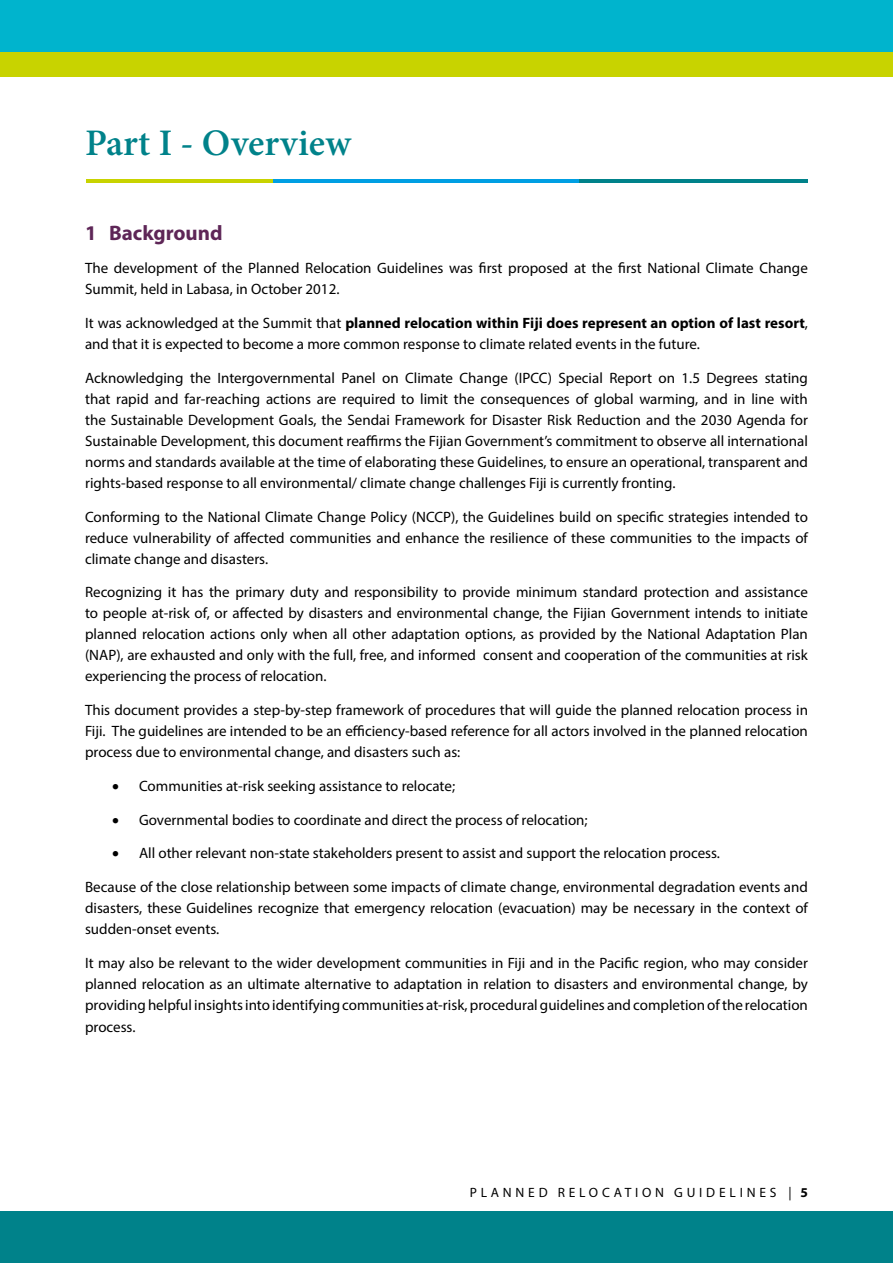
<style>
.page{position:relative;width:893px;height:1263px;background:#fff}
.page>*{position:absolute;margin:0;border:0;box-sizing:border-box;transform-origin:0 0}
.t1{font:600 37.5px "Minion Pro";letter-spacing:.005em;color:#00828a}
.t2{font:700 21px "Myriad Pro";color:#5e2657}
.t3{font:15px/21px "Myriad Pro";color:#000;text-align:justify}
.t4{font:13.5px "Myriad Pro";letter-spacing:.28em;color:#000}
.s1{font-weight:700}
</style>
<div class="page">
<div style="left:0;top:0;width:893px;height:77px;background:#c8d300"></div>
<div style="left:0;top:0;width:893px;height:52px;background:#00b4cd"></div>
<div style="left:0;top:1211px;width:893px;height:52px;background:#00828a"></div>
<hr style="left:87px;top:180px;width:721px;height:3px;background:#009fe3">
<hr style="left:87px;top:180px;width:186px;height:3px;background:#c8d300">
<hr style="left:579px;top:180px;width:229px;height:3px;background:#00828a">
<h1 class="t1" style="left:85px;top:117px;width:268px">Part I - Overview</h1>
<h2 class="t2" style="left:85px;top:219px;width:139px">1 Background</h2>
<p class="t3" style="left:85px;top:258px;width:724px">The development of the Planned Relocation Guidelines was first proposed at the first National Climate Change<br>Summit, held in Labasa, in October 2012.</p>
<p class="t3" style="left:85px;top:312px;width:724px">It was acknowledged at the Summit that <span class="s1">planned relocation within Fiji does represent an option of last resort</span>, and that it is expected to become a more common response to climate related events in the future.</p>
<p class="t3" style="left:85px;top:367px;width:724px">Acknowledging the Intergovernmental Panel on Climate Change (IPCC) Special Report on 1.5 Degrees stating that rapid and far-reaching actions are required to limit the consequences of global warming, and in line with the Sustainable Development Goals, the Sendai Framework for Disaster Risk Reduction and the 2030 Agenda for Sustainable Development, this document reaffirms the Fijian Government’s commitment to observe all international norms and standards available at the time of elaborating these Guidelines, to ensure an operational, transparent and rights-based response to all environmental/ climate change challenges Fiji is currently fronting.</p>
<p class="t3" style="left:85px;top:506px;width:724px">Conforming to the National Climate Change Policy (NCCP), the Guidelines build on specific strategies intended to reduce vulnerability of affected communities and enhance the resilience of these communities to the impacts of climate change and disasters.</p>
<p class="t3" style="left:85px;top:582px;width:724px">Recognizing it has the primary duty and responsibility to provide minimum standard protection and assistance to people at-risk of, or affected by disasters and environmental change, the Fijian Government intends to initiate planned relocation actions only when all other adaptation options, as provided by the National Adaptation Plan (NAP), are exhausted and only with the full, free, and informed consent and cooperation of the communities at risk experiencing the process of relocation.</p>
<p class="t3" style="left:85px;top:699px;width:724px">This document provides a step-by-step framework of procedures that will guide the planned relocation process in Fiji. The guidelines are intended to be an efficiency-based reference for all actors involved in the planned relocation process due to environmental change, and disasters such as:</p>
<p class="t3" style="left:112px;top:775px;width:345px">• Communities at-risk seeking assistance to relocate;</p>
<p class="t3" style="left:112px;top:809px;width:477px">• Governmental bodies to coordinate and direct the process of relocation;</p>
<p class="t3" style="left:112px;top:843px;width:609px">• All other relevant non-state stakeholders present to assist and support the relocation process.</p>
<p class="t3" style="left:85px;top:876px;width:724px">Because of the close relationship between some impacts of climate change, environmental degradation events and disasters, these Guidelines recognize that emergency relocation (evacuation) may be necessary in the context of sudden-onset events.</p>
<p class="t3" style="left:85px;top:952px;width:724px">It may also be relevant to the wider development communities in Fiji and in the Pacific region, who may consider planned relocation as an ultimate alternative to adaptation in relation to disasters and environmental change, by providing helpful insights into identifying communities at-risk, procedural guidelines and completion of the relocation process.</p>
<p class="t4" style="left:470px;top:1184px;width:340px">PLANNED RELOCATION GUIDELINES | <span class="s1">5</span></p>
</div>
